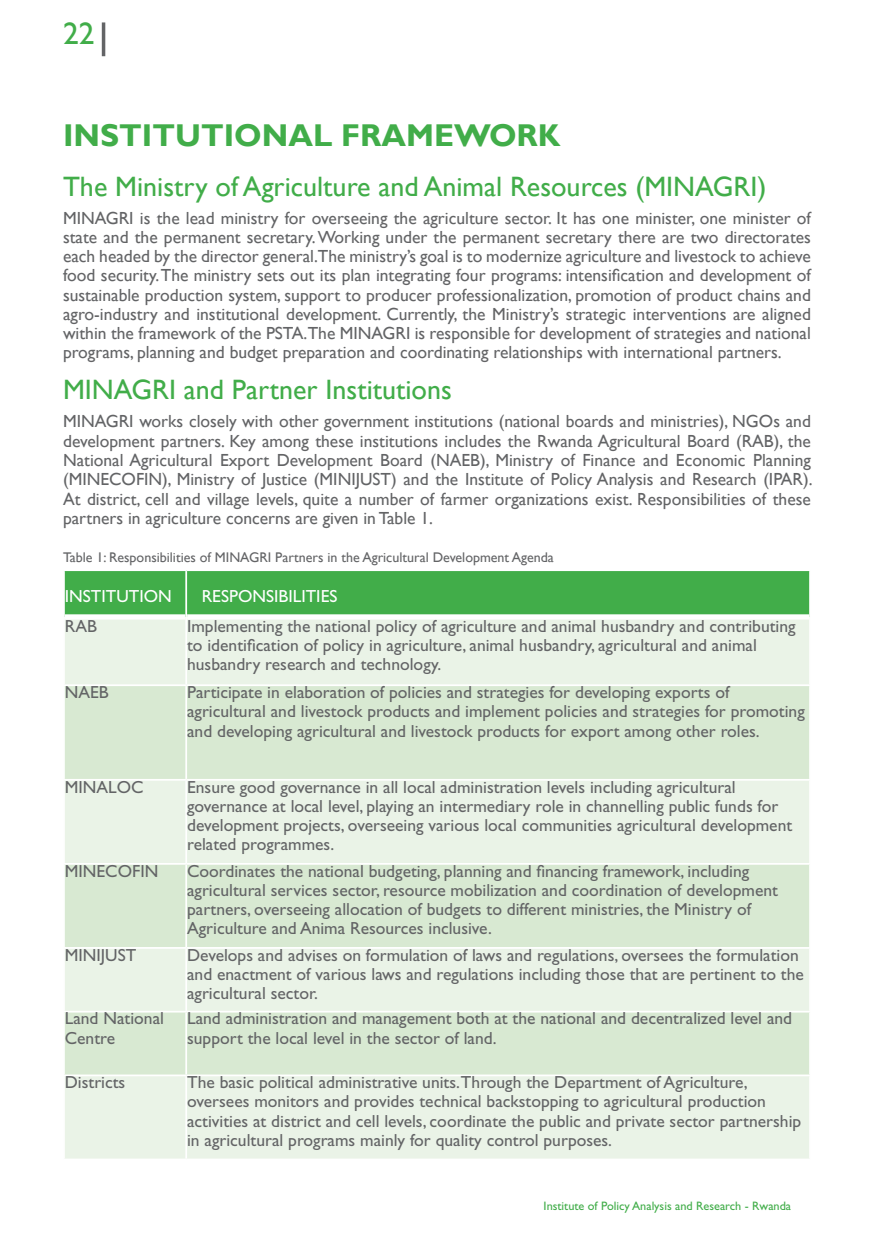
<style>
.page{position:relative;width:874px;height:1241px;background:#fff}
.page>*{position:absolute;margin:0;border:0;box-sizing:border-box;transform-origin:0 0}
.t1{font:700 31.5px "Gill Sans";color:#41ad49}
.t2{font:31.5px "Gill Sans Std";color:#41ad49}
.t3{font:28px "Gill Sans";color:#41ad49}
.t4{font:17.5px/19.2px "Gill Sans Std";color:#636466}
.t5{font:17.5px/19.2px "Gill Sans";color:#636466;text-align:justify}
.t6{font:17.5px "Gill Sans Std";color:#fff}
.t7{font:14px "Gill Sans";color:#636466}
.t8{font:12.25px "Gill Sans Std";color:#41ad49}
</style>
<div class="page">
<hr style="left:102px;top:22px;width:3px;height:34px;background:#636466">
<div style="left:65px;top:571px;width:743px;height:43px;background:#41ad49"></div>
<div style="left:65px;top:619px;width:743px;height:539px;background:#eaf3e7"></div>
<svg style="left:65px;top:686px;width:743px;height:388px;background:#dfecda"></svg>
<hr style="left:63px;top:684px;width:123px;height:2px;background:#fff">
<hr style="left:186px;top:684px;width:624px;height:2px;background:#fff">
<hr style="left:63px;top:778px;width:123px;height:2px;background:#fff">
<hr style="left:186px;top:778px;width:624px;height:2px;background:#fff">
<hr style="left:63px;top:862px;width:123px;height:2px;background:#fff">
<hr style="left:186px;top:862px;width:624px;height:2px;background:#fff">
<hr style="left:63px;top:946px;width:123px;height:2px;background:#fff">
<hr style="left:186px;top:946px;width:624px;height:2px;background:#fff">
<hr style="left:63px;top:1010px;width:123px;height:2px;background:#fff">
<hr style="left:186px;top:1010px;width:624px;height:2px;background:#fff">
<hr style="left:63px;top:1074px;width:123px;height:2px;background:#fff">
<hr style="left:186px;top:1074px;width:624px;height:2px;background:#fff">
<hr style="left:185px;top:571px;width:2px;height:46px;background:#fff">
<hr style="left:185px;top:617px;width:2px;height:67px;background:#fff">
<hr style="left:185px;top:686px;width:2px;height:92px;background:#fff">
<hr style="left:185px;top:780px;width:2px;height:82px;background:#fff">
<hr style="left:185px;top:864px;width:2px;height:82px;background:#fff">
<hr style="left:185px;top:948px;width:2px;height:62px;background:#fff">
<hr style="left:185px;top:1012px;width:2px;height:62px;background:#fff">
<hr style="left:185px;top:1076px;width:2px;height:82px;background:#fff">
<h1 class="t2" style="left:63px;top:15px;width:33px">22</h1>
<h1 class="t1" style="left:63px;top:116px;width:499px">I NSTITUTIONAL FRAMEWORK</h1>
<h2 class="t3" style="left:63px;top:170px;width:704px">The Ministry of Agriculture and Animal Resources (MINAGRI)</h2>
<p class="t5" style="left:63px;top:208px;width:749px">MINAGRI is the lead ministry for overseeing the agriculture sector. It has one minister, one minister of state and the permanent secretary. Working under the permanent secretary there are two directorates each headed by the director general.The ministry’s goal is to modernize agriculture and livestock to achieve food security. The ministry sets out its plan integrating four programs: intensification and development of sustainable production system, support to producer professionalization, promotion of product chains and agro-industry and institutional development. Currently, the Ministry’s strategic interventions are aligned within the framework of the PSTA.The MINAGRI is responsible for development of strategies and national programs, planning and budget preparation and coordinating relationships with international partners.</p>
<h2 class="t3" style="left:63px;top:373px;width:390px">MINAGRI and Partner Institutions</h2>
<p class="t5" style="left:63px;top:412px;width:750px">MINAGRI works closely with other government institutions (national boards and ministries), NGOs and development partners. Key among these institutions includes the Rwanda Agricultural Board (RAB), the National Agricultural Export Development Board (NAEB), Ministry of Finance and Economic Planning (MINECOFIN), Ministry of Justice (MINIJUST) and the Institute of Policy Analysis and Research (IPAR).<br>At district, cell and village levels, quite a number of farmer organizations exist. Responsibilities of these partners in agriculture concerns are given in Table 1.</p>
<p class="t7" style="left:63px;top:549px;width:492px">Table 1: Responsibilities of MINAGRI Partners in the Agricultural Development Agenda</p>
<p class="t6" style="left:65px;top:586px;width:108px">INSTITUTION</p>
<p class="t6" style="left:201px;top:586px;width:137px">RESPONSIBILITIES</p>
<p class="t4" style="left:65px;top:616px;width:34px">RAB</p>
<p class="t4" style="left:187px;top:616px;width:609px">Implementing the national policy of agriculture and animal husbandry and contributing to identification of policy in agriculture, animal husbandry, agricultural and animal husbandry research and technology.</p>
<p class="t4" style="left:65px;top:682px;width:45px">NAEB</p>
<p class="t4" style="left:187px;top:682px;width:619px">Participate in elaboration of policies and strategies for developing exports of agricultural and livestock products and implement policies and strategies for promoting and developing agricultural and livestock products for export among other roles.</p>
<p class="t4" style="left:65px;top:777px;width:80px">MINALOC</p>
<p class="t4" style="left:187px;top:777px;width:606px">Ensure good governance in all local administration levels including agricultural governance at local level, playing an intermediary role in channelling public funds for development projects, overseeing various local communities agricultural development related programmes.</p>
<p class="t4" style="left:65px;top:861px;width:95px">MINECOFIN</p>
<p class="t4" style="left:187px;top:861px;width:592px">Coordinates the national budgeting, planning and financing framework, including agricultural services sector, resource mobilization and coordination of development partners, overseeing allocation of budgets to different ministries, the Ministry of Agriculture and Anima Resources inclusive.</p>
<p class="t4" style="left:65px;top:945px;width:73px">MINIJUST</p>
<p class="t4" style="left:187px;top:945px;width:618px">Develops and advises on formulation of laws and regulations, oversees the formulation and enactment of various laws and regulations including those that are pertinent to the agricultural sector.</p>
<p class="t4" style="left:65px;top:1008px;width:101px">Land National<br>Centre</p>
<p class="t4" style="left:187px;top:1008px;width:606px">Land administration and management both at the national and decentralized level and support the local level in the sector of land.</p>
<p class="t4" style="left:65px;top:1072px;width:62px">Districts</p>
<p class="t4" style="left:187px;top:1072px;width:615px">The basic political administrative units.Through the Department of Agriculture, oversees monitors and provides technical backstopping to agricultural production activities at district and cell levels, coordinate the public and private sector partnership in agricultural programs mainly for quality control purposes.</p>
<p class="t8" style="left:543px;top:1198px;width:249px">Institute of Policy Analysis and Research - Rwanda</p>
</div>
